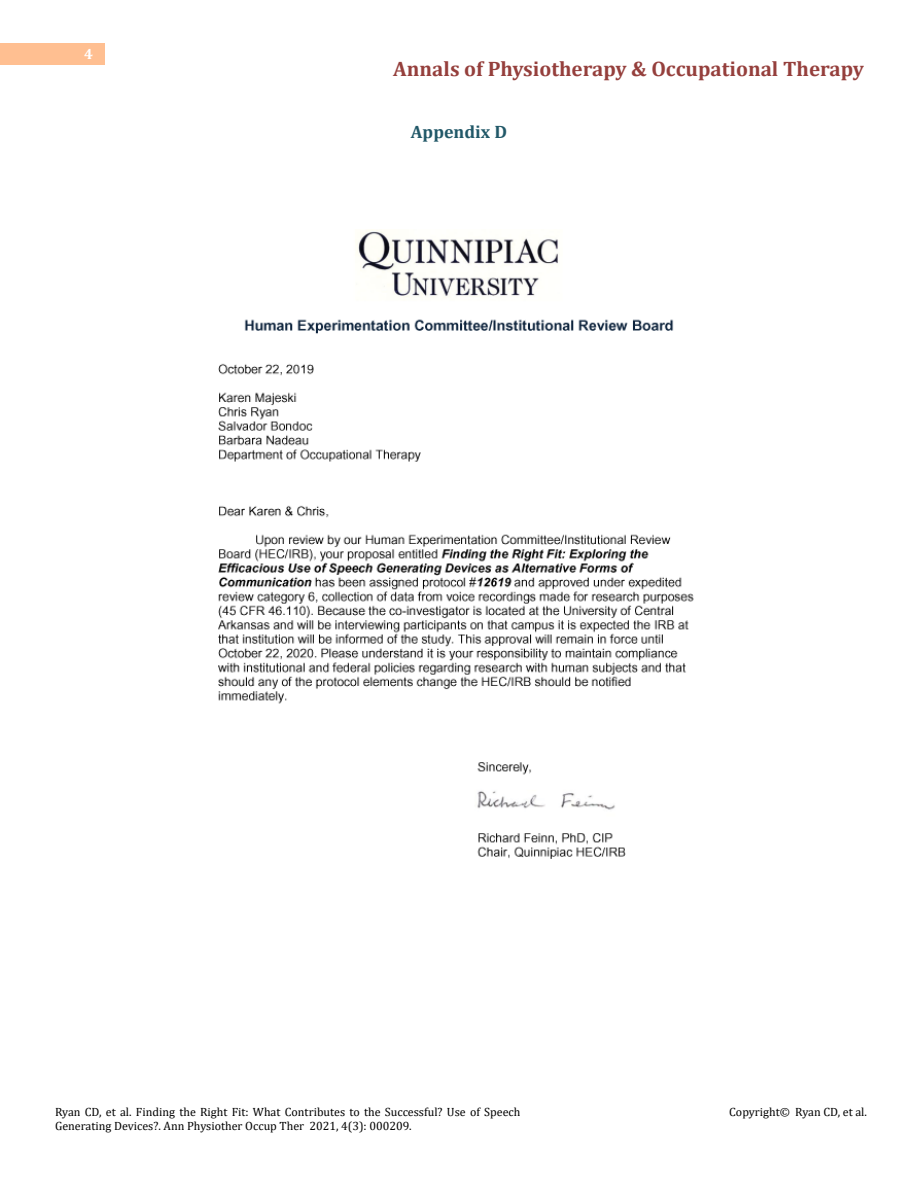
<style>
.page{position:relative;width:918px;height:1188px;background:#fff}
.page>*{position:absolute;margin:0;border:0;box-sizing:border-box;transform-origin:0 0}
.t1{font:700 21px "Cambria";color:#953f3c}
.t2{font:700 18px "Cambria";color:#215868}
.t3{font:700 15px "Cambria";color:#fff}
.t4{font:12px/14.4px "Cambria";color:#000}
</style>
<div class="page">
<div style="left:0;top:43px;width:105px;height:21px;background:#ffbf91"></div>
<img style="left:218px;top:229px;width:476px;height:630px">
<p class="t3" style="left:84px;top:44px;width:10px">4</p>
<h1 class="t1" style="left:393px;top:54px;width:472px">Annals of Physiotherapy &amp; Occupational Therapy</h1>
<h2 class="t2" style="left:411px;top:119px;width:98px">Appendix D</h2>
<p class="t4" style="left:55px;top:1105px;width:467px">Ryan CD, et al. Finding the Right Fit: What Contributes to the Successful? Use of Speech<br>Generating Devices?. Ann Physiother Occup Ther 2021, 4(3): 000209.</p>
<p class="t4" style="left:729px;top:1105px;width:139px">Copyright© Ryan CD, et al.</p>
</div>
